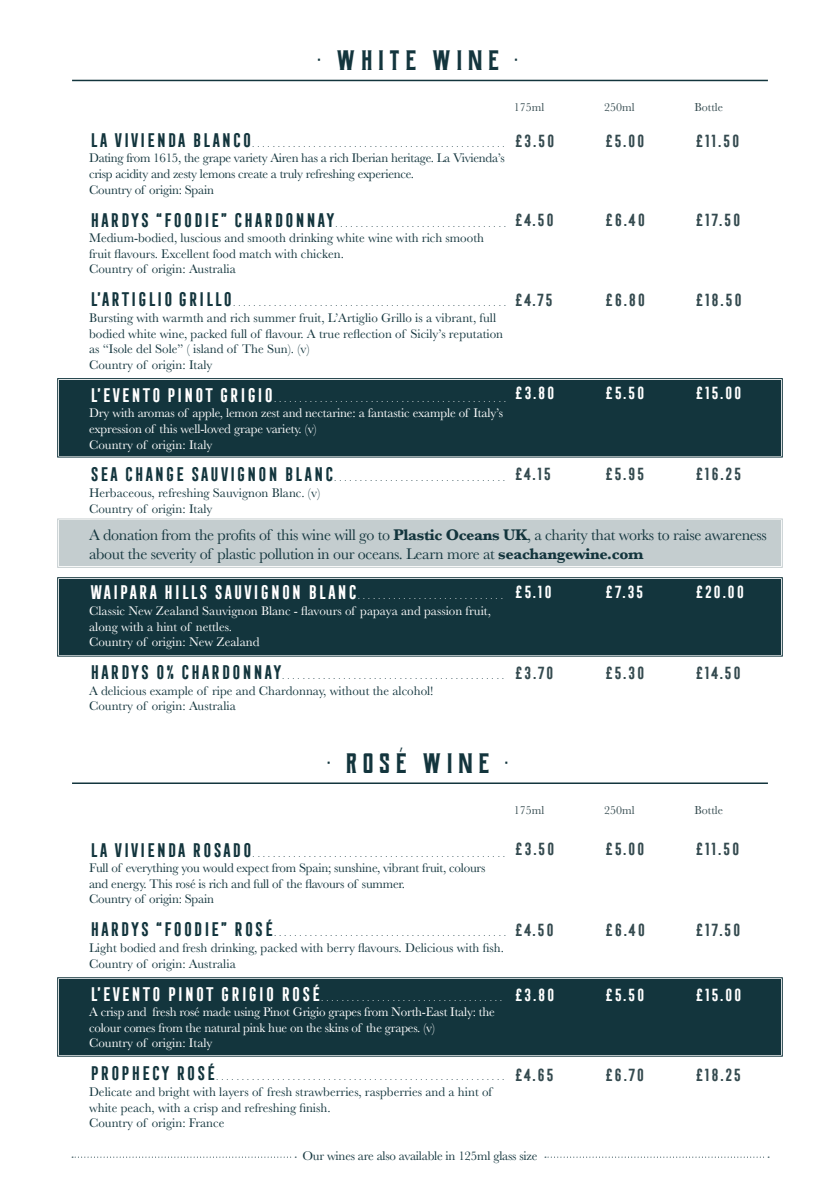
<style>
.page{position:relative;width:840px;height:1191px;background:#fff}
.page>*{position:absolute;margin:0;border:0;box-sizing:border-box;transform-origin:0 0}
.t1{font:28px "Berg";letter-spacing:.1em;color:#13353d}
.t2{font:16px/19.2px "Baskerville";letter-spacing:-.02em;color:#13353d}
.t3{font:700 16px "Frontage Condensed";color:#344a4f}
.t4{font:700 16px "Frontage Condensed";color:#fff}
.t5{font:13px/15.6px "Baskerville";color:#13353d}
.t6{font:13px/15.6px "Baskerville";letter-spacing:-.01em;color:#fff}
.t7{font:13px/15.6px "Baskerville";letter-spacing:-.02em;color:#13353d}
.t8{font:12px "Baskerville";color:#344a4f}
.t9{font:10px "Frontage Condensed";color:#13353d}
.t10{font:10px "Frontage Condensed";color:#fff}
.s1{font-weight:700;font-size:18px}
.s2{font-weight:700}
</style>
<div class="page">
<div style="left:57px;top:977px;width:725px;height:79px;background:#13353d"></div>
<div style="left:61px;top:980px;width:717px;height:73px;border:1px solid #13353d"></div>
<div style="left:57px;top:378px;width:725px;height:80px;background:#13353d"></div>
<div style="left:61px;top:381px;width:717px;height:73px;border:1px solid #13353d"></div>
<div style="left:57px;top:577px;width:725px;height:80px;background:#13353d"></div>
<div style="left:61px;top:580px;width:717px;height:73px;border:1px solid #13353d"></div>
<svg style="left:57px;top:518px;width:725px;height:50px;background:#c6cfd0"></svg>
<hr style="left:72px;top:80px;width:695px;height:1px;background:#13353d">
<hr style="left:72px;top:782px;width:695px;height:2px;background:#13353d">
<svg style="left:72px;top:1156px;width:224px;height:1px"></svg>
<svg style="left:544px;top:1156px;width:224px;height:1px"></svg>
<p class="t1" style="left:318px;top:41px;width:205px">• WHITE WINE •</p>
<p class="t9" style="left:89px;top:137px;width:417px"><span class="s1">LA VIVIENDA BLANCO</span>..................................................</p>
<p class="t7" style="left:89px;top:151px;width:417px">Dating from 1615, the grape variety Airen has a rich Iberian heritage. La Vivienda’s crisp acidity and zesty lemons create a truly refreshing experience.</p>
<p class="t5" style="left:89px;top:182px;width:126px">Country of origin: Spain</p>
<p class="t9" style="left:89px;top:217px;width:418px"><span class="s1">HARDYS “FOODIE” CHARDONNAY</span>..................................</p>
<p class="t5" style="left:89px;top:230px;width:396px">Medium-bodied, luscious and smooth drinking white wine with rich smooth fruit flavours. Excellent food match with chicken.</p>
<p class="t5" style="left:89px;top:261px;width:148px">Country of origin: Australia</p>
<p class="t9" style="left:89px;top:297px;width:418px"><span class="s1">L’ARTIGLIO GRILLO</span>......................................................</p>
<p class="t5" style="left:89px;top:310px;width:415px">Bursting with warmth and rich summer fruit, L’Artiglio Grillo is a vibrant, full bodied white wine, packed full of flavour. A true reflection of Sicily’s reputation as “Isole del Sole” ( island of The Sun). (v)</p>
<p class="t5" style="left:89px;top:357px;width:125px">Country of origin: Italy</p>
<p class="t10" style="left:89px;top:392px;width:418px"><span class="s1">L’EVENTO PINOT GRIGIO</span>..............................................</p>
<p class="t6" style="left:89px;top:405px;width:415px">Dry with aromas of apple, lemon zest and nectarine: a fantastic example of Italy’s expression of this well-loved grape variety. (v)</p>
<p class="t6" style="left:89px;top:437px;width:125px">Country of origin: Italy</p>
<p class="t9" style="left:89px;top:472px;width:417px"><span class="s1">SEA CHANGE SAUVIGNON BLANC</span>..................................</p>
<p class="t5" style="left:89px;top:485px;width:232px">Herbaceous, refreshing Sauvignon Blanc. (v)</p>
<p class="t5" style="left:89px;top:501px;width:125px">Country of origin: Italy</p>
<p class="t8" style="left:513px;top:99px;width:32px">175ml</p>
<p class="t8" style="left:603px;top:99px;width:32px">250ml</p>
<p class="t8" style="left:694px;top:99px;width:30px">Bottle</p>
<p class="t3" style="left:513px;top:132px;width:43px">£3.50</p>
<p class="t3" style="left:604px;top:132px;width:42px">£5.00</p>
<p class="t3" style="left:694px;top:132px;width:47px">£11.50</p>
<p class="t3" style="left:513px;top:211px;width:42px">£4.50</p>
<p class="t3" style="left:604px;top:211px;width:43px">£6.40</p>
<p class="t3" style="left:694px;top:211px;width:48px">£17.50</p>
<p class="t3" style="left:513px;top:291px;width:41px">£4.75</p>
<p class="t3" style="left:604px;top:291px;width:43px">£6.80</p>
<p class="t3" style="left:694px;top:291px;width:49px">£18.50</p>
<p class="t4" style="left:513px;top:384px;width:43px">£3.80</p>
<p class="t4" style="left:604px;top:384px;width:42px">£5.50</p>
<p class="t4" style="left:694px;top:384px;width:49px">£15.00</p>
<p class="t3" style="left:513px;top:465px;width:39px">£4.15</p>
<p class="t3" style="left:603px;top:465px;width:42px">£5.95</p>
<p class="t3" style="left:694px;top:465px;width:49px">£16.25</p>
<p class="t2" style="left:89px;top:525px;width:678px">A donation from the profits of this wine will go to <span class="s2">Plastic Oceans UK</span>, a charity that works to raise awareness about the severity of plastic pollution in our oceans. Learn more at <span class="s2">seachangewine.com</span></p>
<p class="t10" style="left:89px;top:590px;width:415px"><span class="s1">WAIPARA HILLS SAUVIGNON BLANC</span>.............................</p>
<p class="t6" style="left:89px;top:603px;width:403px">Classic New Zealand Sauvignon Blanc - flavours of papaya and passion fruit, along with a hint of nettles.</p>
<p class="t6" style="left:89px;top:634px;width:172px">Country of origin: New Zealand</p>
<p class="t9" style="left:89px;top:670px;width:416px"><span class="s1">HARDYS 0% CHARDONNAY</span>............................................</p>
<p class="t5" style="left:89px;top:683px;width:346px">A delicious example of ripe and Chardonnay, without the alcohol!</p>
<p class="t5" style="left:89px;top:698px;width:148px">Country of origin: Australia</p>
<p class="t4" style="left:513px;top:583px;width:40px">£5.10</p>
<p class="t4" style="left:604px;top:583px;width:41px">£7.35</p>
<p class="t4" style="left:694px;top:583px;width:51px">£20.00</p>
<p class="t3" style="left:513px;top:663px;width:42px">£3.70</p>
<p class="t3" style="left:603px;top:663px;width:42px">£5.30</p>
<p class="t3" style="left:694px;top:663px;width:48px">£14.50</p>
<p class="t1" style="left:327px;top:744px;width:186px">• ROSÉ WINE •</p>
<p class="t9" style="left:89px;top:847px;width:417px"><span class="s1">LA VIVIENDA ROSADO</span>..................................................</p>
<p class="t5" style="left:89px;top:860px;width:398px">Full of everything you would expect from Spain; sunshine, vibrant fruit, colours and energy. This rosé is rich and full of the flavours of summer.</p>
<p class="t5" style="left:89px;top:891px;width:126px">Country of origin: Spain</p>
<p class="t9" style="left:89px;top:927px;width:418px"><span class="s1">HARDYS “FOODIE” ROSÉ</span>..............................................</p>
<p class="t5" style="left:89px;top:940px;width:416px">Light bodied and fresh drinking, packed with berry flavours. Delicious with fish.</p>
<p class="t5" style="left:89px;top:955px;width:148px">Country of origin: Australia</p>
<p class="t10" style="left:89px;top:991px;width:414px"><span class="s1">L’EVENTO PINOT GRIGIO ROSÉ</span>....................................</p>
<p class="t6" style="left:89px;top:1004px;width:407px">A crisp and fresh rosé made using Pinot Grigio grapes from North-East Italy: the colour comes from the natural pink hue on the skins of the grapes. (v)</p>
<p class="t6" style="left:89px;top:1035px;width:125px">Country of origin: Italy</p>
<p class="t9" style="left:89px;top:1071px;width:417px"><span class="s1">PROPHECY ROSÉ</span>.........................................................</p>
<p class="t5" style="left:89px;top:1084px;width:404px">Delicate and bright with layers of fresh strawberries, raspberries and a hint of white peach, with a crisp and refreshing finish.</p>
<p class="t5" style="left:89px;top:1115px;width:137px">Country of origin: France</p>
<p class="t8" style="left:513px;top:802px;width:32px">175ml</p>
<p class="t8" style="left:604px;top:802px;width:32px">250ml</p>
<p class="t8" style="left:694px;top:802px;width:30px">Bottle</p>
<p class="t3" style="left:513px;top:840px;width:43px">£3.50</p>
<p class="t3" style="left:604px;top:840px;width:42px">£5.00</p>
<p class="t3" style="left:694px;top:840px;width:47px">£11.50</p>
<p class="t3" style="left:513px;top:921px;width:42px">£4.50</p>
<p class="t3" style="left:604px;top:921px;width:43px">£6.40</p>
<p class="t3" style="left:694px;top:921px;width:48px">£17.50</p>
<p class="t4" style="left:513px;top:985px;width:43px">£3.80</p>
<p class="t4" style="left:604px;top:985px;width:42px">£5.50</p>
<p class="t4" style="left:694px;top:985px;width:49px">£15.00</p>
<p class="t3" style="left:513px;top:1065px;width:42px">£4.65</p>
<p class="t3" style="left:603px;top:1065px;width:42px">£6.70</p>
<p class="t3" style="left:694px;top:1065px;width:49px">£18.25</p>
<p class="t5" style="left:302px;top:1148px;width:236px">Our wines are also available in 125ml glass size</p>
</div>
